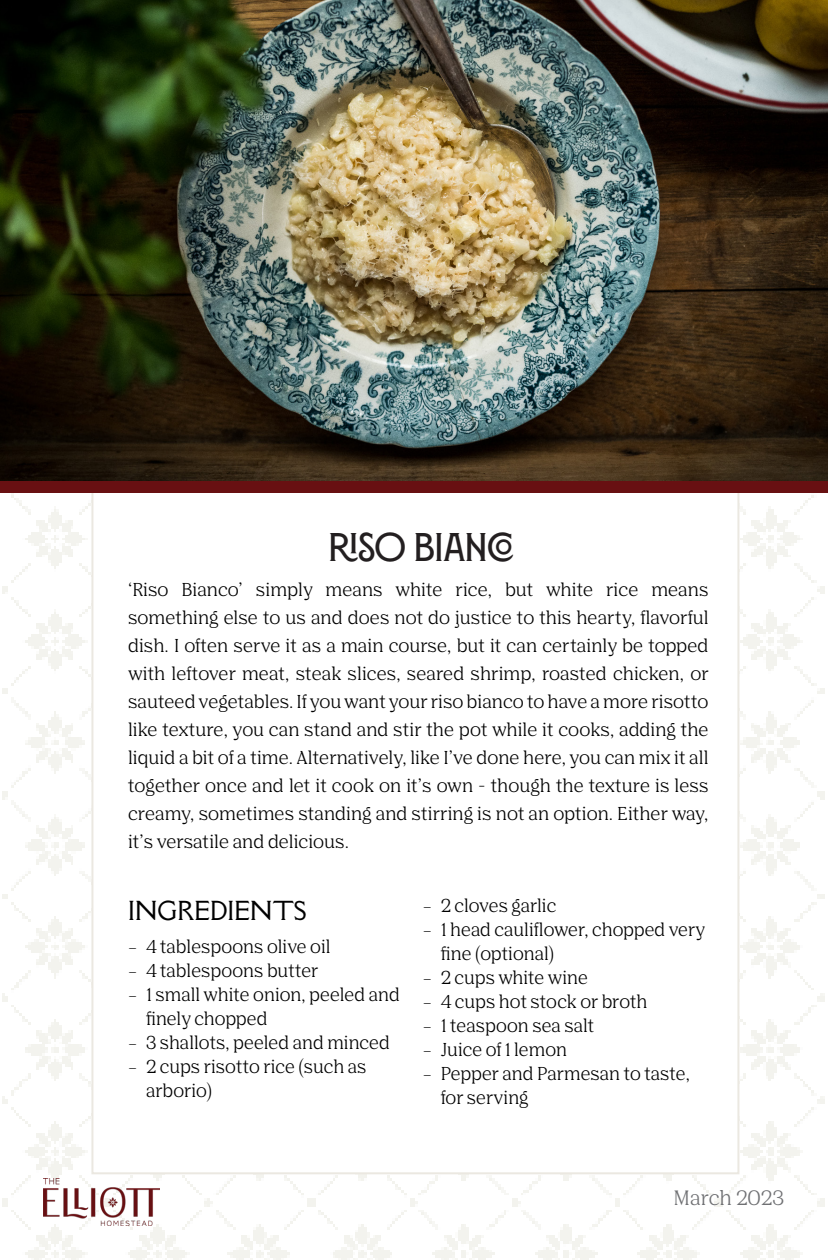
<style>
.page{position:relative;width:828px;height:1260px;background:#fff}
.page>*{position:absolute;margin:0;border:0;box-sizing:border-box;transform-origin:0 0}
.t1{font:600 40px "Montecatini Pro Stretto";color:#231f20}
.t2{font:24px "Della Respira";color:#000}
.t3{font:20px "Nib Pro";color:#6f7073}
.Bullet_List{font:18px/28px "Nib Pro";color:#000}
.s1{font-family:"Alda OTCEV";font-weight:300}
</style>
<div class="page">
<div style="left:91px;top:81px;width:648px;height:1093px;background:#fff;border:2px solid #ebe8e1"></div>
<img style="left:43px;top:1178px;width:117px;height:48px">
<img style="left:0;top:0;width:828px;height:482px">
<div style="left:0;top:482px;width:828px;height:11px;background:#681012"></div>
<p class="t1" style="left:328px;top:525px;width:203px">RISO BIANCO</p>
<p class="Bullet_List" style="left:128px;top:575px;width:582px;text-align:justify">‘Riso Bianco’ simply means white rice, but white rice means something else to us and does not do justice to this hearty, flavorful dish. I often serve it as a main course, but it can certainly be topped with leftover meat, steak slices, seared shrimp, roasted chicken, or sauteed vegetables. If you want your riso bianco to have a more risotto like texture, you can stand and stir the pot while it cooks, adding the liquid a bit of a time. Alternatively, like I’ve done here, you can mix it all together once and let it cook on it’s own - though the texture is less creamy, sometimes standing and stirring is not an option. Either way, it’s versatile and delicious.</p>
<p class="t2" style="left:128px;top:894px;width:180px">INGREDIENTS</p>
<p class="Bullet_List" style="left:128px;top:932px;width:204px"><span class="s1">−</span> 4 tablespoons olive oil</p>
<p class="Bullet_List" style="left:128px;top:956px;width:192px"><span class="s1">−</span> 4 tablespoons butter</p>
<p class="Bullet_List" style="left:146px;top:982px;width:255px;line-height:24px;text-indent:-18px"><span class="s1">−</span> 1 small white onion, peeled and finely chopped</p>
<p class="Bullet_List" style="left:128px;top:1028px;width:263px"><span class="s1">−</span> 3 shallots, peeled and minced</p>
<p class="Bullet_List" style="left:146px;top:1054px;width:222px;line-height:24px;text-indent:-18px"><span class="s1">−</span> 2 cups risotto rice (such as arborio)</p>
<p class="Bullet_List" style="left:423px;top:892px;width:135px"><span class="s1">−</span> 2 cloves garlic</p>
<p class="Bullet_List" style="left:441px;top:918px;width:266px;line-height:24px;text-indent:-18px"><span class="s1">−</span> 1 head cauliflower, chopped very fine (optional)</p>
<p class="Bullet_List" style="left:423px;top:964px;width:167px"><span class="s1">−</span> 2 cups white wine</p>
<p class="Bullet_List" style="left:423px;top:988px;width:226px"><span class="s1">−</span> 4 cups hot stock or broth</p>
<p class="Bullet_List" style="left:423px;top:1012px;width:173px"><span class="s1">−</span> 1 teaspoon sea salt</p>
<p class="Bullet_List" style="left:423px;top:1036px;width:146px"><span class="s1">−</span> Juice of 1 lemon</p>
<p class="Bullet_List" style="left:441px;top:1062px;width:251px;line-height:24px;text-indent:-18px"><span class="s1">−</span> Pepper and Parmesan to taste, for serving</p>
<p class="t3" style="left:674px;top:1184px;width:112px">March 2023</p>
</div>
